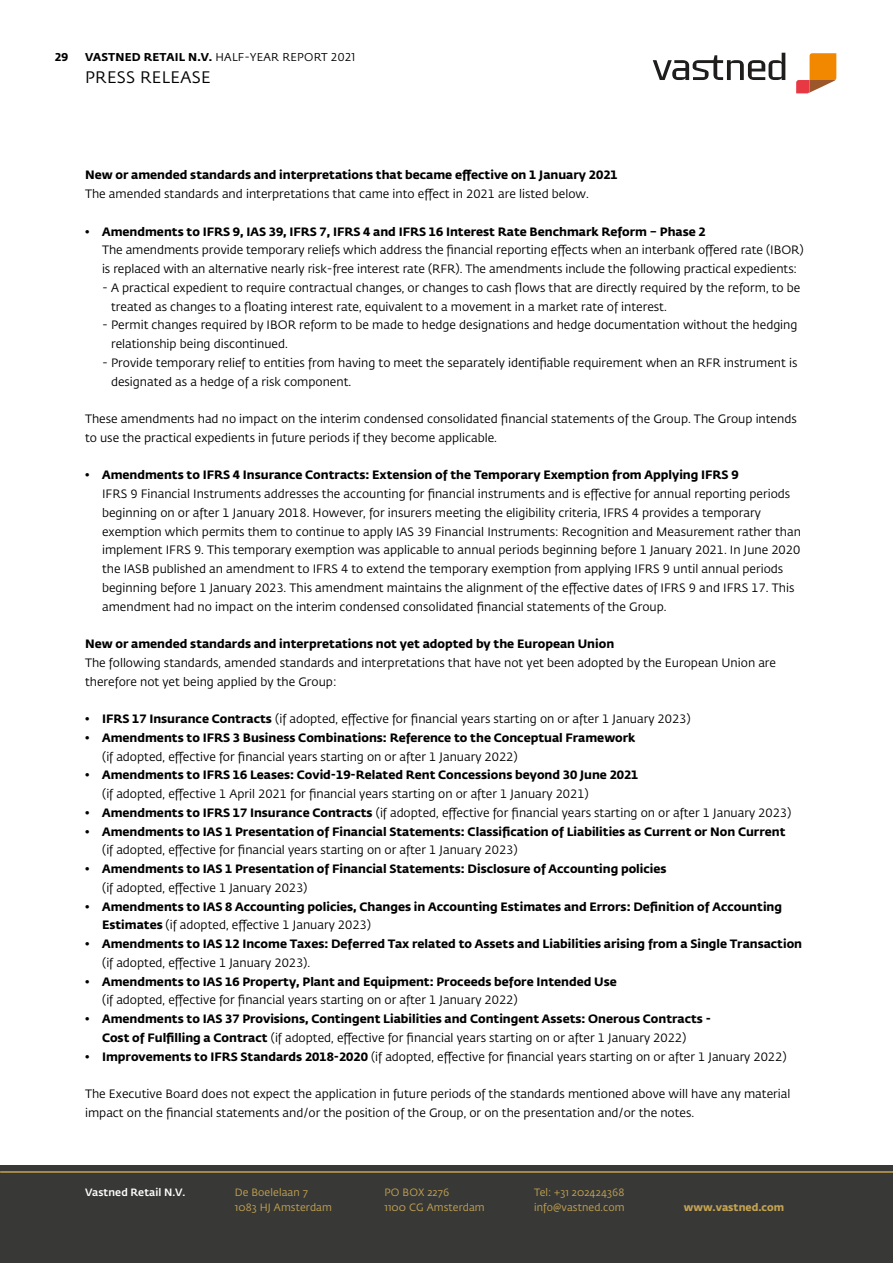
<style>
.page{position:relative;width:893px;height:1263px;background:#fff}
.page>*{position:absolute;margin:0;border:0;box-sizing:border-box;transform-origin:0 0}
.t1{font:16.5px "Fedra Sans Std";letter-spacing:.02em;color:#000}
.t2{font:12px/18.8px "Fedra Sans Std";color:#000}
.t3{font:700 12px/18.8px "Fedra Sans Std";color:#000}
.t4{font:11.25px "Fedra Sans Std";letter-spacing:.02em;color:#000}
.t5{font:700 11.25px "Fedra Sans Std";color:#000}
.t6{font:10.5px/15px "Fedra Sans Std";letter-spacing:.01em;color:#c5a352}
.t7{font:500 10.5px "Fedra Sans Std";letter-spacing:.01em;color:#fff}
.t8{font:700 10.5px "Fedra Sans Std";color:#c5a352}
.s1{font-weight:700}
.s2{font-weight:400}
</style>
<div class="page">
<div style="left:0;top:1165px;width:893px;height:98px;background:#383936"></div>
<hr style="left:0;top:1171px;width:893px;height:2px;background:#c5a352">
<svg style="left:653px;top:53px;width:132px;height:27px"></svg>
<svg style="left:796px;top:53px;width:40px;height:40px"></svg>
<p class="t5" style="left:55px;top:50px;width:15px">29</p>
<p class="t4" style="left:85px;top:51px;width:272px"><span class="s1">VASTNED RETAIL N.V.</span> HALF-YEAR REPORT 2021</p>
<h1 class="t1" style="left:85px;top:68px;width:127px">PRESS RELEASE</h1>
<p class="t3" style="left:85px;top:166px;width:534px">New or amended standards and interpretations that became effective on 1 January 2021</p>
<p class="t2" style="left:85px;top:185px;width:505px">The amended standards and interpretations that came into effect in 2021 are listed below.</p>
<p class="t3" style="left:85px;top:222px;width:622px">• Amendments to IFRS 9, IAS 39, IFRS 7, IFRS 4 and IFRS 16 Interest Rate Benchmark Reform – Phase 2</p>
<p class="t2" style="left:102px;top:241px;width:703px">The amendments provide temporary reliefs which address the financial reporting effects when an interbank offered rate (IBOR) is replaced with an alternative nearly risk-free interest rate (RFR). The amendments include the following practical expedients:</p>
<p class="t2" style="left:111px;top:279px;width:691px;text-indent:-9px">- A practical expedient to require contractual changes, or changes to cash flows that are directly required by the reform, to be treated as changes to a floating interest rate, equivalent to a movement in a market rate of interest.</p>
<p class="t2" style="left:111px;top:316px;width:688px;text-indent:-9px">- Permit changes required by IBOR reform to be made to hedge designations and hedge documentation without the hedging relationship being discontinued.</p>
<p class="t2" style="left:111px;top:354px;width:688px;text-indent:-9px">- Provide temporary relief to entities from having to meet the separately identifiable requirement when an RFR instrument is designated as a hedge of a risk component.</p>
<p class="t2" style="left:85px;top:410px;width:713px">These amendments had no impact on the interim condensed consolidated financial statements of the Group. The Group intends to use the practical expedients in future periods if they become applicable.</p>
<p class="t3" style="left:85px;top:466px;width:655px">• Amendments to IFRS 4 Insurance Contracts: Extension of the Temporary Exemption from Applying IFRS 9</p>
<p class="t2" style="left:102px;top:485px;width:700px">IFRS 9 Financial Instruments addresses the accounting for financial instruments and is effective for annual reporting periods beginning on or after 1 January 2018. However, for insurers meeting the eligibility criteria, IFRS 4 provides a temporary exemption which permits them to continue to apply IAS 39 Financial Instruments: Recognition and Measurement rather than implement IFRS 9. This temporary exemption was applicable to annual periods beginning before 1 January 2021. In June 2020 the IASB published an amendment to IFRS 4 to extend the temporary exemption from applying IFRS 9 until annual periods beginning before 1 January 2023. This amendment maintains the alignment of the effective dates of IFRS 9 and IFRS 17. This amendment had no impact on the interim condensed consolidated financial statements of the Group.</p>
<p class="t3" style="left:85px;top:634px;width:531px">New or amended standards and interpretations not yet adopted by the European Union</p>
<p class="t2" style="left:85px;top:653px;width:693px">The following standards, amended standards and interpretations that have not yet been adopted by the European Union are therefore not yet being applied by the Group:</p>
<p class="t2" style="left:85px;top:710px;width:607px"><span class="s1">• IFRS 17 Insurance Contracts</span> (if adopted, effective for financial years starting on or after 1 January 2023)</p>
<p class="t3" style="left:85px;top:728px;width:552px">• Amendments to IFRS 3 Business Combinations: Reference to the Conceptual Framework</p>
<p class="t2" style="left:102px;top:747px;width:417px">(if adopted, effective for financial years starting on or after 1 January 2022)</p>
<p class="t3" style="left:85px;top:766px;width:555px">• Amendments to IFRS 16 Leases: Covid-19-Related Rent Concessions beyond 30 June 2021</p>
<p class="t2" style="left:102px;top:785px;width:488px">(if adopted, effective 1 April 2021 for financial years starting on or after 1 January 2021)</p>
<p class="t2" style="left:85px;top:803px;width:708px"><span class="s1">• Amendments to IFRS 17 Insurance Contracts</span> (if adopted, effective for financial years starting on or after 1 January 2023)</p>
<p class="t3" style="left:85px;top:822px;width:702px">• Amendments to IAS 1 Presentation of Financial Statements: Classification of Liabilities as Current or Non Current</p>
<p class="t2" style="left:102px;top:841px;width:417px">(if adopted, effective for financial years starting on or after 1 January 2023)</p>
<p class="t3" style="left:85px;top:859px;width:583px">• Amendments to IAS 1 Presentation of Financial Statements: Disclosure of Accounting policies</p>
<p class="t2" style="left:102px;top:878px;width:207px">(if adopted, effective 1 January 2023)</p>
<p class="t3" style="left:102px;top:897px;width:682px;text-indent:-17px">• Amendments to IAS 8 Accounting policies, Changes in Accounting Estimates and Errors: Definition of Accounting<br>Estimates <span class="s2">(if adopted, effective 1 January 2023)</span></p>
<p class="t3" style="left:85px;top:934px;width:719px">• Amendments to IAS 12 Income Taxes: Deferred Tax related to Assets and Liabilities arising from a Single Transaction</p>
<p class="t2" style="left:102px;top:953px;width:210px">(if adopted, effective 1 January 2023).</p>
<p class="t3" style="left:85px;top:972px;width:533px">• Amendments to IAS 16 Property, Plant and Equipment: Proceeds before Intended Use</p>
<p class="t2" style="left:102px;top:991px;width:417px">(if adopted, effective for financial years starting on or after 1 January 2022)</p>
<p class="t3" style="left:102px;top:1009px;width:610px;text-indent:-17px">• Amendments to IAS 37 Provisions, Contingent Liabilities and Contingent Assets: Onerous Contracts -<br>Cost of Fulfilling a Contract <span class="s2">(if adopted, effective for financial years starting on or after 1 January 2022)</span></p>
<p class="t2" style="left:85px;top:1047px;width:703px"><span class="s1">• Improvements to IFRS Standards 2018-2020</span> (if adopted, effective for financial years starting on or after 1 January 2022)</p>
<p class="t2" style="left:85px;top:1085px;width:707px">The Executive Board does not expect the application in future periods of the standards mentioned above will have any material impact on the financial statements and/or the position of the Group, or on the presentation and/or the notes.</p>
<p class="t7" style="left:85px;top:1186px;width:102px">Vastned Retail N.V.</p>
<p class="t6" style="left:235px;top:1185px;width:99px">De Boelelaan 7<br>1083 HJ Amsterdam</p>
<p class="t6" style="left:384px;top:1185px;width:102px">PO BOX 2276<br>1100 CG Amsterdam</p>
<p class="t6" style="left:534px;top:1185px;width:92px">Tel: +31 202424368 info@vastned.com</p>
<p class="t8" style="left:684px;top:1201px;width:102px">www.vastned.com</p>
</div>
